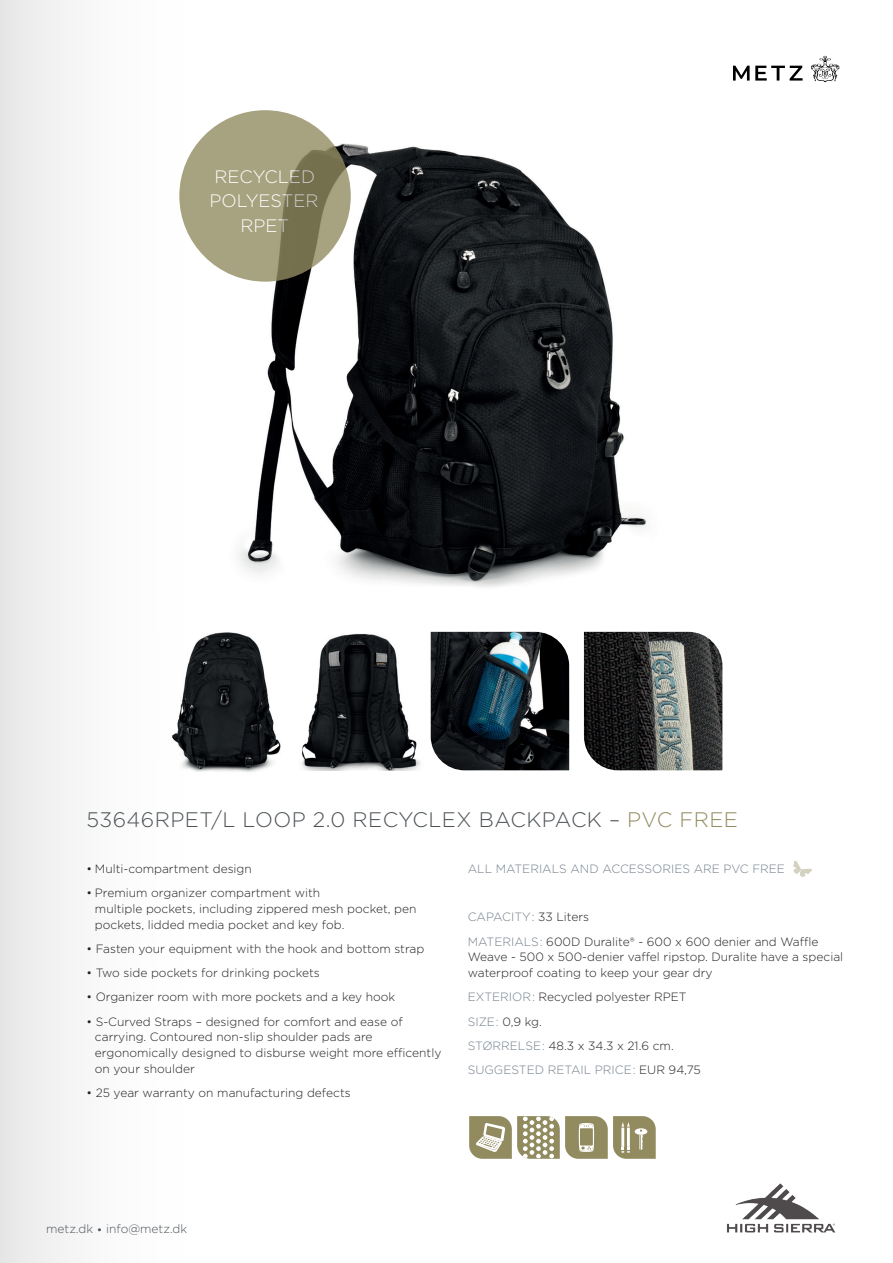
<style>
.page{position:relative;width:893px;height:1263px;background:#fff}
.page>*{position:absolute;margin:0;border:0;box-sizing:border-box;transform-origin:0 0}
.t1{font:300 21px "Gotham";letter-spacing:.02em;color:#4c5256}
.t2{font:300 18px/24.3px "Gotham";color:#fff;text-align:center}
.t3{font:300 12px/15.8px "Gotham";color:#231f20}
.t4{font:300 12px "Gotham";color:#727f8a}
.t5{font:300 12px "Gotham";color:#4c5256}
.s1{color:#928b5f}
.s2{color:#727f8a}
</style>
<div class="page">
<div style="left:0;top:0;width:190px;height:1263px;background:linear-gradient(to right,#eaeaea,#fff)"></div>
<img style="left:727px;top:1183px;width:109px;height:50px">
<svg style="left:733px;top:66px;width:70px;height:15px"></svg>
<svg style="left:811px;top:56px;width:28px;height:26px"></svg>
<img style="left:218px;top:110px;width:429px;height:477px">
<svg style="left:793px;top:861px;width:19px;height:16px"></svg>
<svg style="left:469px;top:1116px;width:187px;height:43px"></svg>
<svg style="left:179px;top:110px;width:172px;height:172px;background:#9c9774"></svg>
<img style="left:435px;top:632px;width:134px;height:138px">
<img style="left:159px;top:632px;width:122px;height:147px">
<img style="left:301px;top:632px;width:134px;height:138px">
<img style="left:584px;top:632px;width:138px;height:138px">
<h2 class="t2" style="left:210px;top:164px;width:111px">RECYCLED<br>POLYESTER<br>RPET</h2>
<h1 class="t1" style="left:86px;top:806px;width:653px">53646RPET/L LOOP 2.0 RECYCLEX BACKPACK – <span class="s1">PVC FREE</span></h1>
<p class="t3" style="left:86px;top:860px;width:167px">• Multi-compartment design</p>
<p class="t3" style="left:95px;top:885px;width:323px;text-indent:-9px">• Premium organizer compartment with<br>multiple pockets, including zippered mesh pocket, pen pockets, lidded media pocket and key fob.</p>
<p class="t3" style="left:86px;top:940px;width:339px">• Fasten your equipment with the hook and bottom strap</p>
<p class="t3" style="left:86px;top:965px;width:235px">• Two side pockets for drinking pockets</p>
<p class="t3" style="left:86px;top:989px;width:310px">• Organizer room with more pockets and a key hook</p>
<p class="t3" style="left:95px;top:1013px;width:348px;text-indent:-9px">• S-Curved Straps – designed for comfort and ease of carrying. Contoured non-slip shoulder pads are ergonomically designed to disburse weight more efficently on your shoulder</p>
<p class="t3" style="left:86px;top:1085px;width:266px">• 25 year warranty on manufacturing defects</p>
<p class="t4" style="left:468px;top:861px;width:319px">ALL MATERIALS AND ACCESSORIES ARE PVC FREE</p>
<p class="t3" style="left:468px;top:905px;width:352px;line-height:24.3px"><span class="s2">CAPACITY :</span> 33 Liters<br><span class="s2">MATERIALS :</span> 600D Duralite® - 600 x 600 denier and Waffle</p>
<p class="t3" style="left:468px;top:949px;width:377px">Weave - 500 x 500-denier vaffel ripstop. Duralite have a special waterproof coating to keep your gear dry</p>
<p class="t3" style="left:468px;top:985px;width:235px;line-height:24.3px"><span class="s2">EXTERIOR :</span> Recycled polyester RPET<br><span class="s2">SIZE :</span> 0,9 kg.<br><span class="s2">STØRRELSE :</span> 48.3 x 34.3 x 21.6 cm.<br><span class="s2">SUGGESTED RETAIL PRICE :</span> EUR 94,75</p>
<p class="t5" style="left:46px;top:1221px;width:143px">metz.dk • info@metz.dk</p>
</div>
